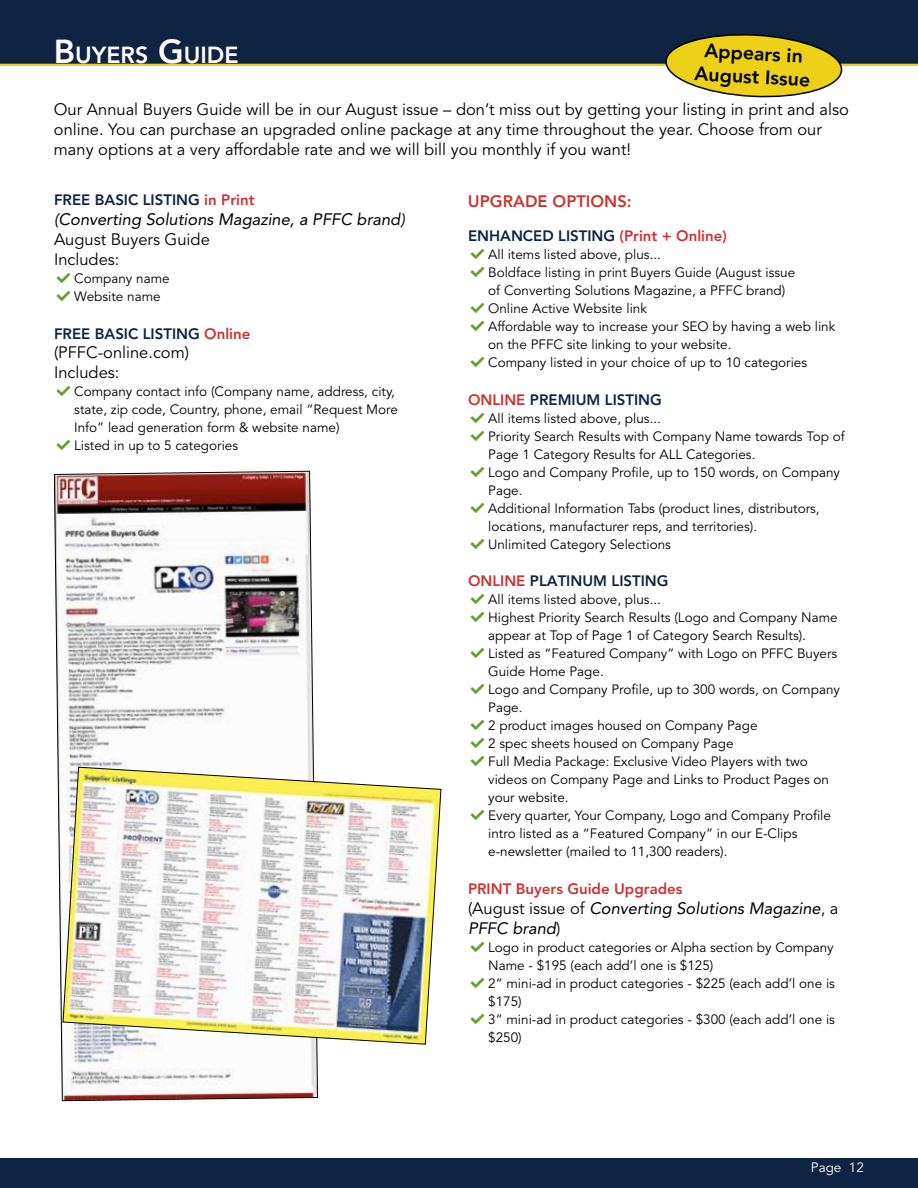
<style>
.page{position:relative;width:918px;height:1188px;background:#fff}
.page>*{position:absolute;margin:0;border:0;box-sizing:border-box;transform-origin:0 0}
.t1{font:800 23.1px "Avenir LT Std";color:#fff}
.t2{font:800 19.5px/23.4px "Avenir LT Std";color:#000;text-align:center}
.t3{font:16.5px/19.8px "Avenir LT Std";color:#000}
.t4{font:italic 16.5px/19.8px "Avenir LT Std";color:#000}
.t5{font:800 16.5px "Avenir LT Std";color:#c33}
.t6{font:800 15px "Avenir LT Std";color:#0f2443}
.t7{font:800 15px "Avenir LT Std";color:#c33}
.t8{font:13.5px/18px "Avenir LT Std";color:#000}
.t9{font:13.5px "Avenir LT Std";color:#fff}
.s1{font-size:33px}
.s2{color:#c33}
.s3{font-style:normal}
</style>
<div class="page">
<div style="left:0;top:1158px;width:918px;height:30px;background:#0f2443"></div>
<div style="left:0;top:0;width:918px;height:66px;background:#0f2443"></div>
<hr style="left:917px;top:858px;width:1px;height:330px;background:#dcddde">
<hr style="left:917px;top:858px;width:1px;height:37px;background:#0f2443">
<svg style="left:54px;top:470px;width:264px;height:631px"></svg>
<img style="left:62px;top:766px;width:380px;height:279px">
<svg style="left:664px;top:31px;width:180px;height:67px;background:#c0b139"></svg>
<h1 class="t1" style="left:54px;top:42px;width:183px"><span class="s1">B</span>UYERS <span class="s1">G</span> UIDE</h1>
<p class="t3" style="left:54px;top:100px;width:797px">Our Annual Buyers Guide will be in our August issue – don’t miss out by getting your listing in print and also online. You can purchase an upgraded online package at any time throughout the year. Choose from our many options at a very affordable rate and we will bill you monthly if you want!</p>
<p class="t5" style="left:468px;top:191px;width:165px">UPGRADE OPTIONS:</p>
<p class="t6" style="left:468px;top:227px;width:260px">ENHANCED LISTING <span class="s2">(Print + Online)</span></p>
<p class="t8" style="left:488px;top:246px;width:349px">All items listed above, plus...<br>Boldface listing in print Buyers Guide (August issue<br>of Converting Solutions Magazine, a PFFC brand)<br>Online Active Website link<br>Affordable way to increase your SEO by having a web link on the PFFC site linking to your website.<br>Company listed in your choice of up to 10 categories</p>
<p class="t6" style="left:468px;top:391px;width:195px"><span class="s2">ONLINE</span> PREMIUM LISTING</p>
<p class="t8" style="left:488px;top:409px;width:358px">All items listed above, plus...<br>Priority Search Results with Company Name towards Top of Page 1 Category Results for ALL Categories.<br>Logo and Company Profile, up to 150 words, on Company Page.<br>Additional Information Tabs (product lines, distributors, locations, manufacturer reps, and territories).<br>Unlimited Category Selections</p>
<p class="t6" style="left:468px;top:572px;width:202px"><span class="s2">ONLINE</span> PLATINUM LISTING</p>
<p class="t8" style="left:488px;top:591px;width:353px">All items listed above, plus...<br>Highest Priority Search Results (Logo and Company Name appear at Top of Page 1 of Category Search Results).<br>Listed as “Featured Company” with Logo on PFFC Buyers Guide Home Page.<br>Logo and Company Profile, up to 300 words, on Company Page.<br>2 product images housed on Company Page<br>2 spec sheets housed on Company Page<br>Full Media Package: Exclusive Video Players with two videos on Company Page and Links to Product Pages on your website.<br>Every quarter, Your Company, Logo and Company Profile intro listed as a “Featured Company” in our E-Clips e-newsletter (mailed to 11,300 readers).</p>
<p class="t7" style="left:468px;top:880px;width:216px">PRINT Buyers Guide Upgrades</p>
<p class="t4" style="left:468px;top:899px;width:372px"><span class="s3">(August issue of</span> Converting Solutions Magazine<span class="s3">, a<br></span>PFFC brand<span class="s3">)</span></p>
<p class="t8" style="left:488px;top:939px;width:348px">Logo in product categories or Alpha section by Company Name - $195 (each add’l one is $125)<br>2” mini-ad in product categories - $225 (each add’l one is $175)<br>3” mini-ad in product categories - $300 (each add’l one is $250)</p>
<h2 class="t2" style="left:696px;top:39px;width:117px;rotate:3deg">Appears in<br>August Issue</h2>
<p class="t6" style="left:54px;top:191px;width:202px">FREE BASIC LISTING <span class="s2">in Print</span></p>
<p class="t4" style="left:54px;top:210px;width:352px">(Converting Solutions Magazine, a PFFC brand)</p>
<p class="t3" style="left:54px;top:230px;width:157px">August Buyers Guide<br>Includes:</p>
<p class="t8" style="left:74px;top:270px;width:97px">Company name<br>Website name</p>
<p class="t6" style="left:54px;top:325px;width:198px">FREE BASIC LISTING <span class="s2">Online</span></p>
<p class="t3" style="left:54px;top:343px;width:137px">(PFFC-online.com)<br>Includes:</p>
<p class="t8" style="left:74px;top:383px;width:325px">Company contact info (Company name, address, city, state, zip code, Country, phone, email “Request More Info” lead generation form &amp; website name)<br>Listed in up to 5 categories</p>
<p class="t9" style="left:811px;top:1160px;width:55px">Page 12</p>
</div>
